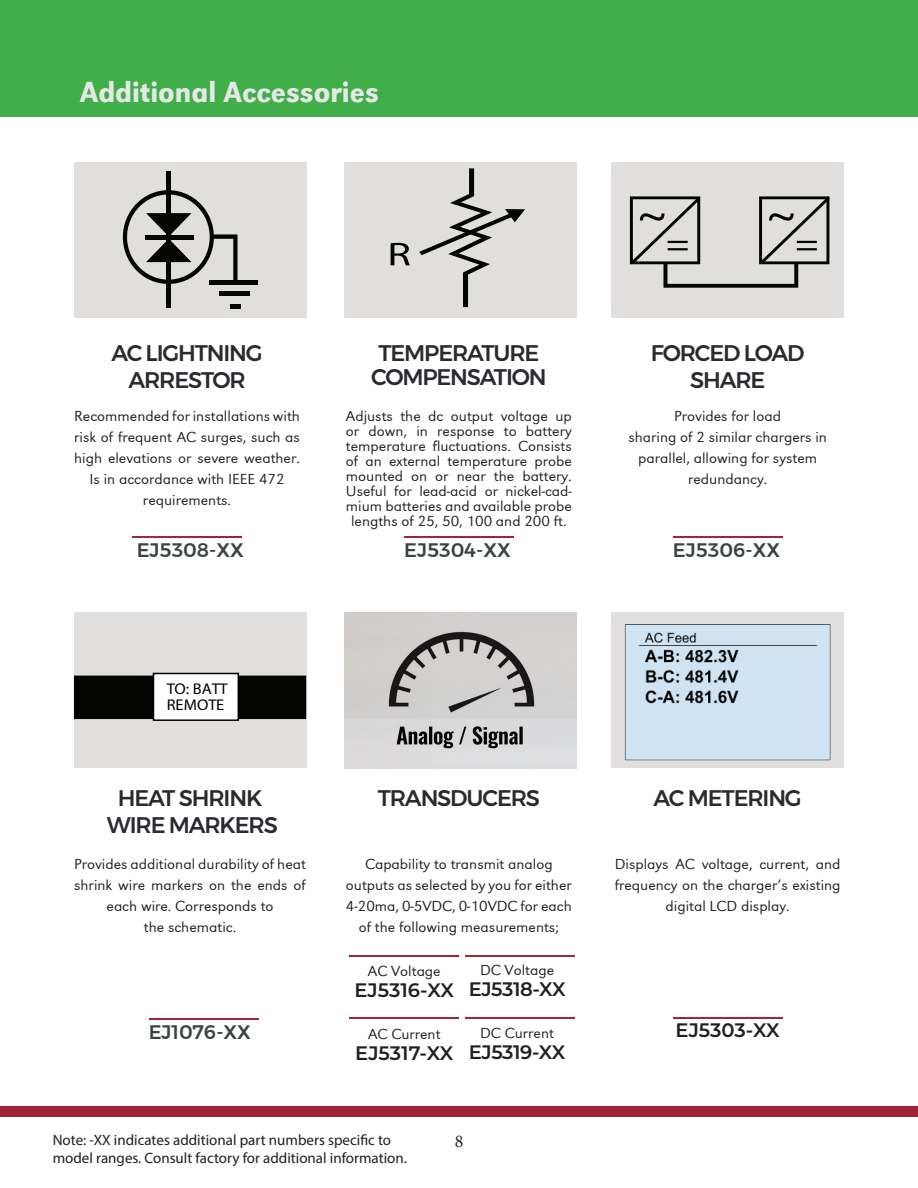
<style>
.page{position:relative;width:918px;height:1188px;background:#fff}
.page>*{position:absolute;margin:0;border:0;box-sizing:border-box;transform-origin:0 0}
.t1{font:30px "URW Grotesk Nar Regular 2";color:#e5e8e7}
.t2{font:500 22.5px/27px "Montserrat";letter-spacing:-.05em;color:#292b2f;text-align:center}
.t3{font:600 19.5px "Montserrat";letter-spacing:-.01em;color:#231f20}
.t4{font:500 19.5px "Montserrat";color:#3c443f}
.t5{font:18px "Minion Pro";color:#231f20}
.t6{font:15.6px/16.4px "Myriad Pro";color:#040503;scale:1.06 1}
.t7{font:15px/21px "URW Grotesk Wid Lig Regular 2";color:#231f20;text-align:center}
.t8{font:15px/18px "Myriad Pro";color:#231f20}
</style>
<div class="page">
<div style="left:0;top:0;width:918px;height:117px;background:#40ae49"></div>
<div style="left:612px;top:613px;width:232px;height:155px;background:#e0dfde"></div>
<img style="left:624px;top:624px;width:207px;height:137px">
<img style="left:344px;top:613px;width:233px;height:155px">
<div style="left:74px;top:613px;width:232px;height:155px;background:#e0dfde"></div>
<div style="left:612px;top:162px;width:232px;height:156px;background:#e0dfde"></div>
<div style="left:344px;top:162px;width:233px;height:156px;background:#e0dfde"></div>
<div style="left:74px;top:162px;width:232px;height:156px;background:#e0dfde"></div>
<hr style="left:404px;top:536px;width:110px;height:2px;background:#a22438">
<hr style="left:673px;top:536px;width:110px;height:2px;background:#a22438">
<hr style="left:132px;top:536px;width:110px;height:2px;background:#a22438">
<hr style="left:149px;top:1018px;width:109px;height:2px;background:#a22438">
<div style="left:0;top:1106px;width:918px;height:11px;background:#a22438"></div>
<hr style="left:167px;top:171px;width:4px;height:137px;background:#040503">
<div style="left:210px;top:280px;width:48px;height:5px;background:#040503"></div>
<hr style="left:220px;top:292px;width:30px;height:4px;background:#040503">
<hr style="left:230px;top:304px;width:11px;height:4px;background:#040503">
<svg style="left:123px;top:190px;width:114px;height:94px"></svg>
<svg style="left:391px;top:243px;width:19px;height:22px"></svg>
<svg style="left:419px;top:168px;width:106px;height:139px"></svg>
<svg style="left:630px;top:196px;width:200px;height:92px"></svg>
<div style="left:74px;top:676px;width:232px;height:43px;background:#040503"></div>
<div style="left:153px;top:673px;width:86px;height:48px;background:#fff;border:2px solid #040503"></div>
<hr style="left:673px;top:1017px;width:110px;height:1px;background:#a22438">
<hr style="left:465px;top:1018px;width:110px;height:1px;background:#a22438">
<hr style="left:465px;top:955px;width:110px;height:2px;background:#a22438">
<hr style="left:349px;top:955px;width:110px;height:2px;background:#a22438">
<hr style="left:349px;top:1017px;width:110px;height:2px;background:#a22438">
<h1 class="t1" style="left:80px;top:74px;width:300px">Additional Accessories</h1>
<h2 class="t2" style="left:111px;top:340px;width:153px">AC LIGHTNING<br>ARRESTOR</h2>
<p class="t7" style="left:74px;top:406px;width:227px">Recommended for installations with risk of frequent AC surges, such as high elevations or severe weather.<br>Is in accordance with IEEE 472 requirements.</p>
<h2 class="t2" style="left:371px;top:341px;width:177px;line-height:24px">TEMPERATURE<br>COMPENSATION</h2>
<p class="t7" style="left:346px;top:409px;width:227px;line-height:15px">Adjusts the dc output voltage up or down, in response to battery temperature fluctuations. Consists of an external temperature probe mounted on or near the battery.<br>Useful for lead-acid or nickel-cad&shy;mium batteries and available probe lengths of 25, 50, 100 and 200 ft.</p>
<h2 class="t2" style="left:651px;top:340px;width:155px">FORCED LOAD<br>SHARE</h2>
<p class="t7" style="left:628px;top:406px;width:200px">Provides for load<br>sharing of 2 similar chargers in parallel, allowing for system redundancy.</p>
<h3 class="t4" style="left:137px;top:535px;width:109px">EJ5308-XX</h3>
<h3 class="t4" style="left:404px;top:535px;width:108px">EJ5304-XX</h3>
<h3 class="t4" style="left:673px;top:535px;width:109px">EJ5306-XX</h3>
<p class="t6" style="left:167px;top:680px;width:59px">TO: BATT<br>REMOTE</p>
<h2 class="t2" style="left:107px;top:784px;width:173px">HEAT SHRINK<br>WIRE MARKERS</h2>
<p class="t7" style="left:74px;top:853px;width:233px">Provides additional durability of heat shrink wire markers on the ends of each wire. Corresponds to<br>the schematic.</p>
<h3 class="t4" style="left:149px;top:1017px;width:104px">EJ1076-XX</h3>
<h2 class="t2" style="left:378px;top:784px;width:164px">TRANSDUCERS</h2>
<p class="t7" style="left:346px;top:853px;width:227px">Capability to transmit analog outputs as selected by you for either 4-20ma, 0-5VDC, 0-10VDC for each of the following measurements;</p>
<p class="t7" style="left:368px;top:960px;width:74px">AC Voltage</p>
<h3 class="t3" style="left:355px;top:976px;width:101px">EJ5316-XX</h3>
<p class="t7" style="left:368px;top:1023px;width:74px">AC Current</p>
<h3 class="t3" style="left:355px;top:1039px;width:100px">EJ5317-XX</h3>
<p class="t7" style="left:480px;top:959px;width:76px">DC Voltage</p>
<h3 class="t3" style="left:469px;top:975px;width:98px">EJ5318-XX</h3>
<p class="t7" style="left:480px;top:1022px;width:75px">DC Current</p>
<h3 class="t3" style="left:469px;top:1038px;width:98px">EJ5319-XX</h3>
<p class="t8" style="left:53px;top:1131px;width:356px">Note: -XX indicates additional part numbers specific to model ranges. Consult factory for additional information.</p>
<p class="t5" style="left:455px;top:1129px;width:10px">8</p>
<h2 class="t2" style="left:654px;top:784px;width:150px">AC METERING</h2>
<p class="t7" style="left:615px;top:853px;width:227px">Displays AC voltage, current, and frequency on the charger’s existing digital LCD display.</p>
<h3 class="t3" style="left:676px;top:1016px;width:106px">EJ5303-XX</h3>
</div>
